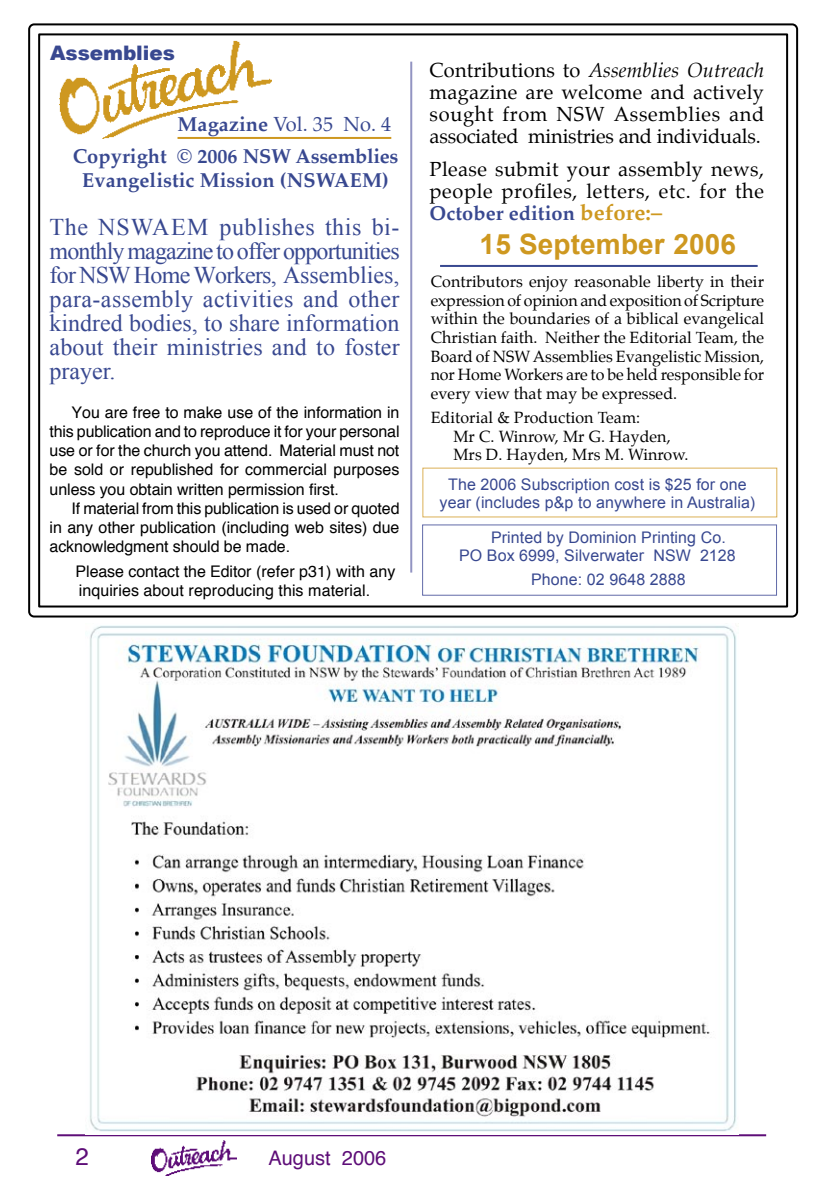
<style>
.page{position:relative;width:828px;height:1191px;background:#fff}
.page>*{position:absolute;margin:0;border:0;box-sizing:border-box;transform-origin:0 0}
.t1{font:700 28px "Arial";letter-spacing:.005em;color:#ce9820}
.t2{font:24px/24px "Times New Roman";letter-spacing:.005em;color:#384890;text-align:justify}
.t3{font:24px "Helvetica";color:#5e0e78}
.t4{font:20px/22px "Palatino";letter-spacing:.02em;color:#000;text-align:justify}
.t5{font:700 20px/24px "Palatino";letter-spacing:.005em;color:#384890;text-align:center}
.t6{font:20px "Palatino";letter-spacing:.005em;color:#384890}
.t7{font:20px "Helvetica";color:#5e0e78}
.t8{font:900 20px "Arial";letter-spacing:-.005em;color:#384890}
.t9{font:16px/19.2px "Helvetica";letter-spacing:-.005em;color:#000;text-align:justify}
.t10{font:16px/18.6px "Palatino";letter-spacing:.005em;color:#000;text-align:justify}
.t11{font:16px/18px "Arial";letter-spacing:.005em;color:#384890;text-align:center}
.s1{font-weight:700}
.s2{font-style:italic}
.s3{font-weight:700;color:#384890}
.s4{font-weight:700;font-size:22px;color:#ce9820}
</style>
<div class="page">
<hr style="left:57px;top:1134px;width:709px;height:2px;background:#5e0e78">
<img style="left:152px;top:1140px;width:85px;height:35px">
<svg style="left:28px;top:23px;width:771px;height:593px"></svg>
<hr style="left:440px;top:265px;width:317px;height:2px;background:#384890">
<hr style="left:177px;top:137px;width:214px;height:2px;background:#ce9820">
<img style="left:60px;top:40px;width:211px;height:98px">
<hr style="left:410px;top:62px;width:2px;height:510px;background:#9294c2">
<img style="left:89px;top:625px;width:648px;height:507px">
<p class="t8" style="left:50px;top:39px;width:126px">Assemblies</p>
<p class="t6" style="left:177px;top:108px;width:215px"><span class="s1">Magazine</span> Vol. 35 No. 4</p>
<p class="t5" style="left:73px;top:144px;width:327px">Copyright © 2006 NSW Assemblies<br>Evangelistic Mission (NSWAEM)</p>
<h2 class="t2" style="left:50px;top:215px;width:352px">The NSWAEM publishes this bi&shy;monthly magazine to offer opportunities for NSW Home Workers, Assemblies, para-assembly activities and other kindred bodies, to share information about their ministries and to foster prayer.</h2>
<p class="t9" style="left:50px;top:403px;width:351px;text-indent:22px">You are free to make use of the information in this publication and to reproduce it for your personal use or for the church you attend. Material must not be sold or republished for commercial purposes unless you obtain written permission first.</p>
<p class="t9" style="left:50px;top:499px;width:351px;text-indent:22px">If material from this publication is used or quoted in any other publication (including web sites) due acknowledgment should be made.</p>
<p class="t9" style="left:76px;top:562px;width:321px">Please contact the Editor (refer p31) with any inquiries about reproducing this material.</p>
<p class="t4" style="left:429px;top:59px;width:336px">Contributions to <span class="s2">Assemblies Outreach </span>magazine are welcome and actively sought from NSW Assemblies and associated ministries and individuals.</p>
<p class="t4" style="left:429px;top:158px;width:336px">Please submit your assembly news, people profiles, letters, etc. for the <span class="s3">October edition</span> <span class="s4">before:–</span></p>
<h1 class="t1" style="left:479px;top:226px;width:258px">15 September 2006</h1>
<p class="t10" style="left:431px;top:272px;width:335px">Contributors enjoy reasonable liberty in their expression of opinion and exposition of Scripture within the boundaries of a biblical evangelical Christian faith. Neither the Editorial Team, the Board of NSW Assemblies Evangelistic Mission, nor Home Workers are to be held responsible for every view that may be expressed.</p>
<p class="t10" style="left:453px;top:408px;width:236px;text-align:left;text-indent:-23px">Editorial &amp; Production Team:<br>Mr C. Winrow, Mr G. Hayden,<br>Mrs D. Hayden, Mrs M. Winrow.</p>
<p class="t11" style="left:439px;top:475px;width:317px">The 2006 Subscription cost is $25 for one year (includes p&amp;p to anywhere in Australia)</p>
<p class="t11" style="left:459px;top:528px;width:278px;text-align:left;text-indent:32px">Printed by Dominion Printing Co.<br>PO Box 6999, Silverwater NSW 2128</p>
<p class="t11" style="left:531px;top:570px;width:156px">Phone: 02 9648 2888</p>
<h2 class="t3" style="left:76px;top:1138px;width:15px">2</h2>
<p class="t7" style="left:268px;top:1142px;width:119px">August 2006</p>
</div>
